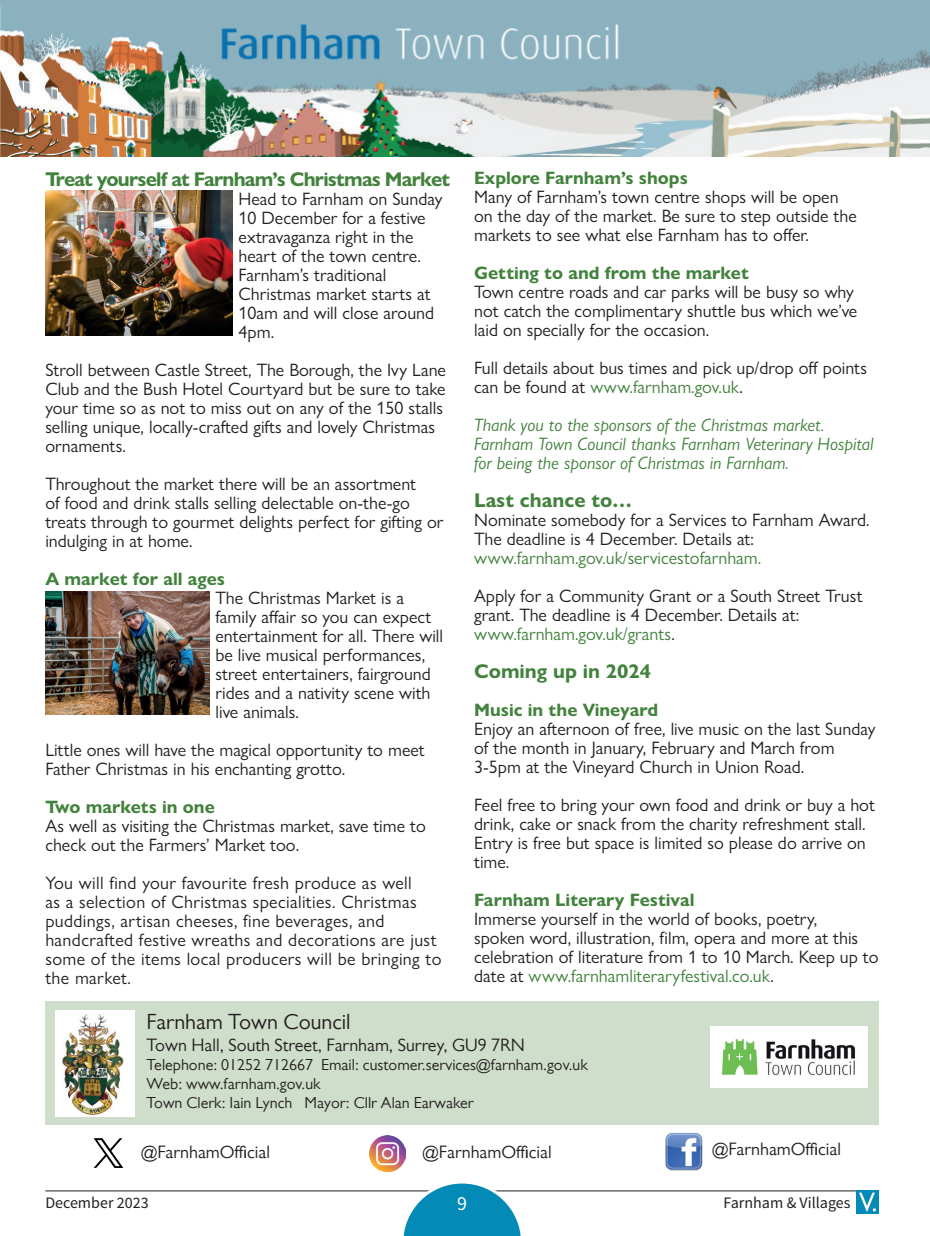
<style>
.page{position:relative;width:930px;height:1236px;background:#fff}
.page>*{position:absolute;margin:0;border:0;box-sizing:border-box;transform-origin:0 0}
.t1{font:22px "Gill Sans";color:#231f20}
.t2{font:700 20px "Gill Sans Nova";letter-spacing:-.04em;color:#42823d}
.t3{font:700 20px "Gill Sans Nova";color:#42823d}
.t4{font:20px "Source Sans Pro";color:#fff}
.t5{font:18px/19px "Gill Sans Nova";color:#231f20}
.t6{font:18px/19px "Gill Sans Nova";letter-spacing:.02em;color:#231f20}
.t7{font:italic 18px/19px "Gill Sans Nova";color:#42823d}
.t8{font:700 18px "Gill Sans Nova";color:#42823d}
.t9{font:18px "Gill Sans";color:#231f20}
.t10{font:18px "Gill Sans Nova";color:#42823d}
.t11{font:16px/19.2px "Gill Sans";color:#231f20}
.t12{font:16px "Source Sans Pro";color:#231f20}
.s1{color:#42823d}
</style>
<div class="page">
<hr style="left:45px;top:1190px;width:834px;height:1px;background:#231f20">
<svg style="left:400px;top:1183px;width:124px;height:53px"></svg>
<img style="left:856px;top:1191px;width:23px;height:22px">
<div style="left:45px;top:1002px;width:834px;height:123px;background:#cfddcb"></div>
<img style="left:56px;top:1011px;width:79px;height:106px">
<img style="left:665px;top:1133px;width:38px;height:38px">
<svg style="left:94px;top:1138px;width:29px;height:30px"></svg>
<img style="left:710px;top:1027px;width:157px;height:60px">
<img style="left:0;top:0;width:930px;height:157px">
<img style="left:45px;top:190px;width:188px;height:146px">
<img style="left:45px;top:591px;width:165px;height:123px">
<img style="left:370px;top:1136px;width:35px;height:35px">
<p class="t2" style="left:45px;top:166px;width:406px">Treat yourself at Farnham’s Christmas Market</p>
<p class="t5" style="left:239px;top:189px;width:205px">Head to Farnham on Sunday<br>10 December for a festive extravaganza right in the heart of the town centre.<br>Farnham’s traditional<br>Christmas market starts at<br>10am and will close around<br>4pm.</p>
<p class="t5" style="left:45px;top:360px;width:402px">Stroll between Castle Street, The Borough, the Ivy Lane Club and the Bush Hotel Courtyard but be sure to take your time so as not to miss out on any of the 150 stalls selling unique, locally-crafted gifts and lovely Christmas ornaments.</p>
<p class="t5" style="left:45px;top:474px;width:400px">Throughout the market there will be an assortment<br>of food and drink stalls selling delectable on-the-go treats through to gourmet delights perfect for gifting or indulging in at home.</p>
<p class="t8" style="left:45px;top:567px;width:181px">A market for all ages</p>
<p class="t5" style="left:215px;top:588px;width:229px">The Christmas Market is a family affair so you can expect entertainment for all. There will be live musical performances, street entertainers, fairground rides and a nativity scene with live animals.</p>
<p class="t5" style="left:45px;top:740px;width:381px">Little ones will have the magical opportunity to meet<br>Father Christmas in his enchanting grotto.</p>
<p class="t8" style="left:45px;top:795px;width:171px">Two markets in one</p>
<p class="t5" style="left:45px;top:816px;width:382px">As well as visiting the Christmas market, save time to check out the Farmers’ Market too.</p>
<p class="t6" style="left:45px;top:873px;width:398px">You will find your favourite fresh produce as well<br>as a selection of Christmas specialities. Christmas puddings, artisan cheeses, fine beverages, and handcrafted festive wreaths and decorations are just some of the items local producers will be bringing to the market.</p>
<p class="t8" style="left:474px;top:167px;width:215px">Explore Farnham’s shops</p>
<p class="t5" style="left:474px;top:188px;width:384px">Many of Farnham’s town centre shops will be open on the day of the market. Be sure to step outside the markets to see what else Farnham has to offer.</p>
<p class="t8" style="left:474px;top:262px;width:276px">Getting to and from the market</p>
<p class="t5" style="left:474px;top:283px;width:385px">Town centre roads and car parks will be busy so why not catch the complimentary shuttle bus which we’ve laid on specially for the occasion.</p>
<p class="t5" style="left:474px;top:359px;width:394px">Full details about bus times and pick up/drop off points can be found at <span class="s1">www.farnham.gov.uk</span>.</p>
<p class="t7" style="left:474px;top:415px;width:401px">Thank you to the sponsors of the Christmas market.<br>Farnham Town Council thanks Farnham Veterinary Hospital for being the sponsor of Christmas in Farnham.</p>
<p class="t3" style="left:474px;top:488px;width:160px">Last chance to…</p>
<p class="t5" style="left:474px;top:510px;width:397px">Nominate somebody for a Services to Farnham Award.<br>The deadline is 4 December. Details at:</p>
<p class="t10" style="left:474px;top:547px;width:289px">www.farnham.gov.uk/servicestofarnham.</p>
<p class="t5" style="left:474px;top:586px;width:390px">Apply for a Community Grant or a South Street Trust grant. The deadline is 4 December. Details at: <span class="s1">www.farnham.gov.uk/grants</span>.</p>
<p class="t3" style="left:474px;top:659px;width:178px">Coming up in 2024</p>
<p class="t8" style="left:474px;top:699px;width:186px">Music in the Vineyard</p>
<p class="t5" style="left:474px;top:719px;width:403px">Enjoy an afternoon of free, live music on the last Sunday of the month in January, February and March from<br>3-5pm at the Vineyard Church in Union Road.</p>
<p class="t5" style="left:474px;top:795px;width:402px">Feel free to bring your own food and drink or buy a hot drink, cake or snack from the charity refreshment stall.<br>Entry is free but space is limited so please do arrive on time.</p>
<p class="t8" style="left:474px;top:889px;width:222px">Farnham Literary Festival</p>
<p class="t5" style="left:474px;top:909px;width:406px">Immerse yourself in the world of books, poetry,<br>spoken word, illustration, film, opera and more at this celebration of literature from 1 to 10 March. Keep up to date at <span class="s1">www.farnhamliteraryfestival.co.uk</span>.</p>
<p class="t1" style="left:146px;top:1009px;width:206px">Farnham Town Council</p>
<p class="t9" style="left:146px;top:1034px;width:380px">Town Hall, South Street, Farnham, Surrey, GU9 7RN</p>
<p class="t11" style="left:146px;top:1055px;width:443px">Telephone: 01252 712667 Email: customer.services@farnham.gov.uk<br>Web: www.farnham.gov.uk<br>Town Clerk: Iain Lynch Mayor: Cllr Alan Earwaker</p>
<p class="t9" style="left:141px;top:1141px;width:130px">@FarnhamOfficial</p>
<p class="t9" style="left:712px;top:1138px;width:130px">@FarnhamOfficial</p>
<p class="t9" style="left:423px;top:1141px;width:130px">@FarnhamOfficial</p>
<p class="t12" style="left:45px;top:1193px;width:105px">December 2023</p>
<p class="t4" style="left:457px;top:1191px;width:11px">9</p>
<p class="t12" style="left:723px;top:1193px;width:129px">Farnham &amp; Villages</p>
</div>
